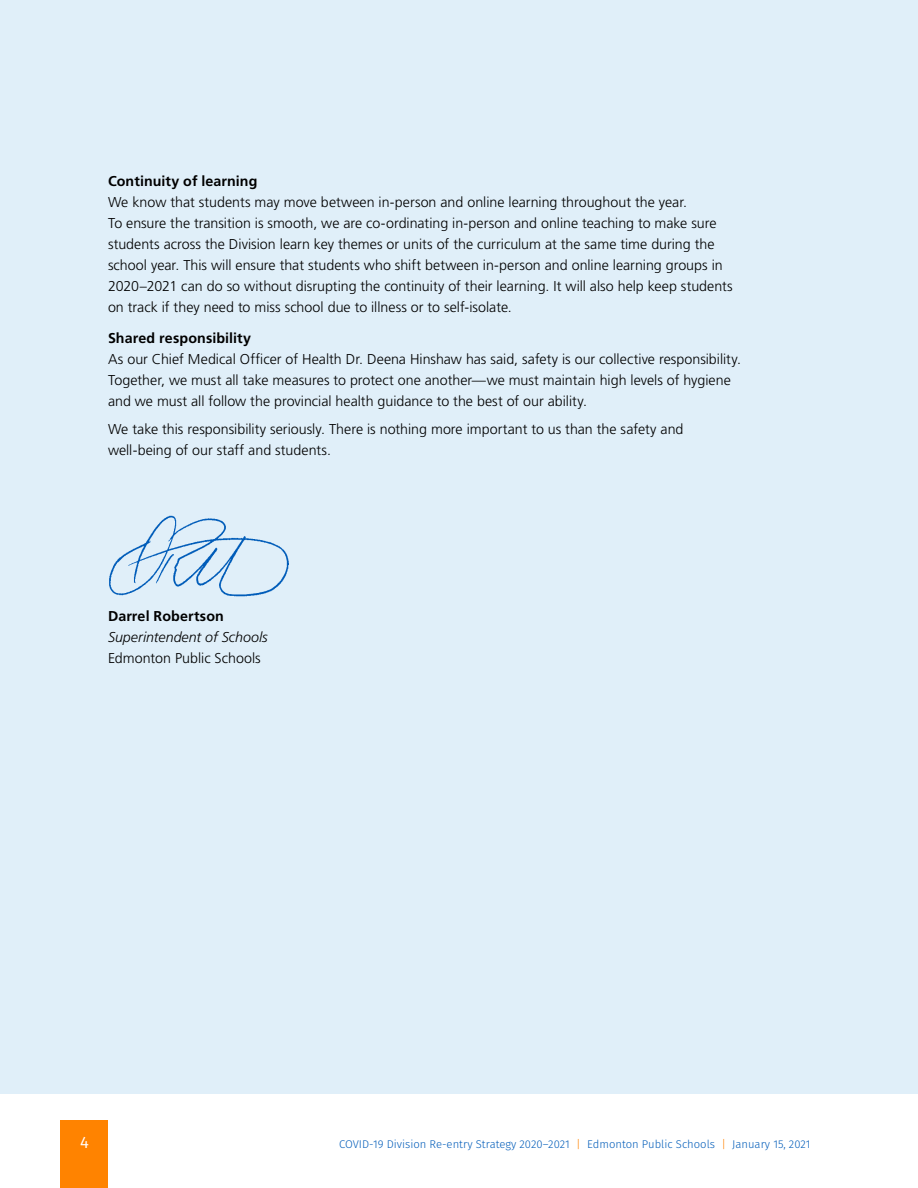
<style>
.page{position:relative;width:918px;height:1188px;background:#fff}
.page>*{position:absolute;margin:0;border:0;box-sizing:border-box;transform-origin:0 0}
.t1{font:16.5px "Fira Sans";color:#fff}
.t2{font:300 14.25px/21px "Frutiger LT Std";color:#000}
.t3{font:700 14.25px "Frutiger LT Std";letter-spacing:.005em;color:#000}
.t4{font:italic 300 14.25px "Frutiger LT Std";color:#000}
.t5{font:300 11.25px "Fira Sans";color:#005cb9}
.s1{color:#ff8300}
</style>
<div class="page">
<div style="left:0;top:0;width:918px;height:1094px;background:#e0eff9"></div>
<div style="left:61px;top:1120px;width:47px;height:68px;background:#ff8300"></div>
<img style="left:109px;top:515px;width:179px;height:82px">
<p class="t3" style="left:108px;top:173px;width:151px">Continuity of learning</p>
<p class="t2" style="left:108px;top:192px;width:626px">We know that students may move between in-person and online learning throughout the year.<br>To ensure the transition is smooth, we are co-ordinating in-person and online teaching to make sure students across the Division learn key themes or units of the curriculum at the same time during the school year. This will ensure that students who shift between in-person and online learning groups in 2020–2021 can do so without disrupting the continuity of their learning. It will also help keep students on track if they need to miss school due to illness or to self-isolate.</p>
<p class="t3" style="left:108px;top:330px;width:145px">Shared responsibility</p>
<p class="t2" style="left:108px;top:349px;width:635px">As our Chief Medical Officer of Health Dr. Deena Hinshaw has said, safety is our collective responsibility.<br>Together, we must all take measures to protect one another—we must maintain high levels of hygiene and we must all follow the provincial health guidance to the best of our ability.</p>
<p class="t2" style="left:108px;top:419px;width:577px">We take this responsibility seriously. There is nothing more important to us than the safety and well-being of our staff and students.</p>
<p class="t3" style="left:108px;top:608px;width:117px">Darrel Robertson</p>
<p class="t4" style="left:108px;top:629px;width:161px">Superintendent of Schools</p>
<p class="t2" style="left:108px;top:648px;width:154px">Edmonton Public Schools</p>
<p class="t1" style="left:80px;top:1129px;width:10px">4</p>
<p class="t5" style="left:339px;top:1136px;width:473px">COVID-19 Division Re-entry Strategy 2020–2021 <span class="s1">|</span> Edmonton Public Schools <span class="s1">|</span> January 15, 2021</p>
</div>
